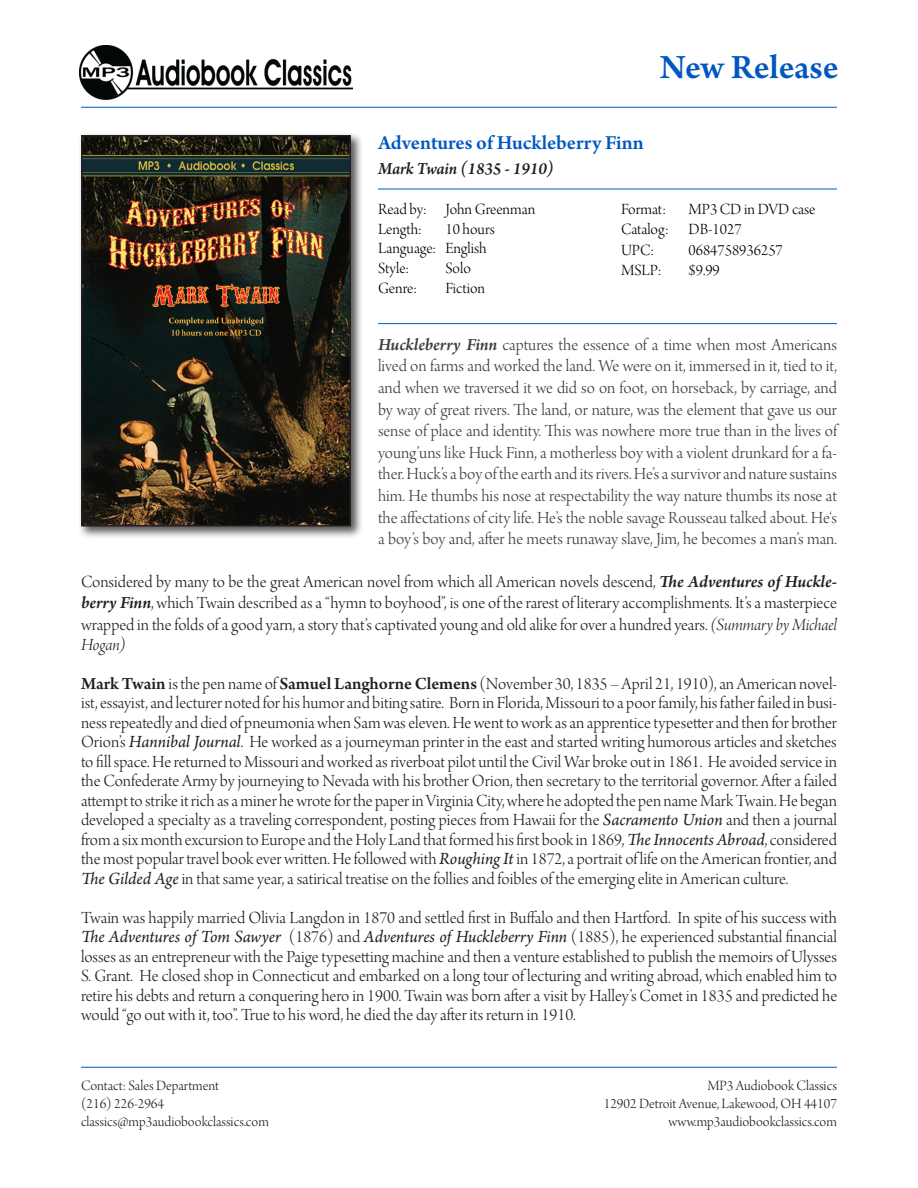
<style>
.page{position:relative;width:918px;height:1188px;background:#fff}
.page>*{position:absolute;margin:0;border:0;box-sizing:border-box;transform-origin:0 0}
.t1{font:600 36px "Arno Pro";letter-spacing:-.005em;color:#0057c2}
.t2{font:600 21px "Arno Pro";color:#0057c2}
.Description{font:18px/19.5px "Arno Pro Light Display";color:#231f20;text-align:justify}
.Summary{font:18px/21.6px "Arno Pro Light Display";color:#3e3e3f;text-align:justify}
.Description-2{font:italic 600 18px "Arno Pro";letter-spacing:-.005em;color:#231f20;scale:.95 1}
.Description-3{font:18px "Arno Pro Light Italic Display";letter-spacing:-.005em;color:#231f20}
.Data_table{font:16.5px "Arno Pro Light Display";color:#000}
.Data_table_2{font:16.5px/19.8px "Arno Pro Light Display";color:#000}
.Description-4{font:15px "Arno Pro Light Display";color:#231f20}
.s1{font-family:"Arno Pro";font-weight:600;font-style:italic}
.s2{font-family:"Arno Pro Light Italic Display"}
.s3{font-family:"Arno Pro";font-weight:600}
.s4{font-family:"Arno Pro";font-style:italic}
</style>
<div class="page">
<hr style="left:378px;top:189px;width:459px;height:1px;background:#0057c2">
<hr style="left:378px;top:323px;width:459px;height:1px;background:#0057c2">
<hr style="left:81px;top:1067px;width:756px;height:1px;background:#0057c2">
<hr style="left:81px;top:107px;width:756px;height:1px;background:#0057c2">
<div style="left:78px;top:132px;width:286px;height:407px;background:#231f20;opacity:.75"></div>
<img style="left:84px;top:138px;width:264px;height:385px">
<div style="left:81px;top:135px;width:270px;height:391px;border:2px solid #231f20"></div>
<img style="left:79px;top:45px;width:274px;height:54px">
<p class="t1" style="left:660px;top:47px;width:180px">New Release</p>
<p class="t2" style="left:378px;top:131px;width:267px">Adventures of Huckleberry Finn</p>
<p class="Description-2" style="left:378px;top:158px;width:186px">Mark Twain (1835 - 1910)</p>
<p class="Data_table" style="left:378px;top:200px;width:159px">Read by: John Greenman</p>
<p class="Data_table" style="left:378px;top:220px;width:45px">Length:</p>
<p class="Data_table" style="left:446px;top:220px;width:51px">10 hours</p>
<p class="Data_table" style="left:378px;top:240px;width:110px">Language: English</p>
<p class="Data_table" style="left:378px;top:259px;width:33px">Style:</p>
<p class="Data_table" style="left:446px;top:259px;width:27px">Solo</p>
<p class="Data_table" style="left:378px;top:279px;width:40px">Genre:</p>
<p class="Data_table" style="left:446px;top:279px;width:41px">Fiction</p>
<p class="Data_table_2" style="left:621px;top:200px;width:196px;text-indent:68px">MP3 CD in DVD case<br>Catalog: DB-1027</p>
<p class="Data_table_2" style="left:621px;top:242px;width:35px">UPC:</p>
<p class="Data_table_2" style="left:689px;top:242px;width:96px">0684758936257</p>
<p class="Data_table_2" style="left:621px;top:261px;width:42px">MSLP:</p>
<p class="Data_table_2" style="left:689px;top:261px;width:33px">$9.99</p>
<p class="Data_table_2" style="left:621px;top:200px;width:47px">Format:</p>
<p class="Summary" style="left:378px;top:335px;width:461px"><span class="s1">Huckleberry Finn</span> captures the essence of a time when most Americans lived on farms and worked the land. We were on it, immersed in it, tied to it, and when we traversed it we did so on foot, on horseback, by carriage, and by way of great rivers. The land, or nature, was the element that gave us our sense of place and identity. This was nowhere more true than in the lives of young’uns like Huck Finn, a motherless boy with a violent drunkard for a fa&shy;ther. Huck’s a boy of the earth and its rivers. He’s a survivor and nature sustains him. He thumbs his nose at respectability the way nature thumbs its nose at the affectations of city life. He’s the noble savage Rousseau talked about. He‘s a boy’s boy and, after he meets runaway slave, Jim, he becomes a man’s man.</p>
<p class="Description" style="left:81px;top:572px;width:757px;line-height:21.6px">Considered by many to be the great American novel from which all American novels descend, <span class="s1">The Adventures of Huckle&shy;berry Finn</span>, which Twain described as a “hymn to boyhood”, is one of the rarest of literary accomplishments. It’s a masterpiece wrapped in the folds of a good yarn, a story that’s captivated young and old alike for over a hundred years. <span class="s2">(Summary by Michael</span></p>
<p class="Description-3" style="left:81px;top:634px;width:46px">Hogan)</p>
<p class="Description" style="left:81px;top:675px;width:758px"><span class="s3">Mark Twain</span> is the pen name of <span class="s3">Samuel Langhorne Clemens</span> (November 30, 1835 – April 21, 1910), an American novel&shy;ist, essayist, and lecturer noted for his humor and biting satire. Born in Florida, Missouri to a poor family, his father failed in busi&shy;ness repeatedly and died of pneumonia when Sam was eleven. He went to work as an apprentice typesetter and then for brother Orion’s <span class="s4">Hannibal Journal</span>. He worked as a journeyman printer in the east and started writing humorous articles and sketches to fill space. He returned to Missouri and worked as riverboat pilot until the Civil War broke out in 1861. He avoided service in the Confederate Army by journeying to Nevada with his brother Orion, then secretary to the territorial governor. After a failed attempt to strike it rich as a miner he wrote for the paper in Virginia City, where he adopted the pen name Mark Twain. He began developed a specialty as a traveling correspondent, posting pieces from Hawaii for the <span class="s4">Sacramento Union</span> and then a journal from a six month excursion to Europe and the Holy Land that formed his first book in 1869, <span class="s4">The Innocents Abroad</span>, considered the most popular travel book ever written. He followed with <span class="s4">Roughing It</span> in 1872, a portrait of life on the American frontier, and <span class="s4">The Gilded Age</span> in that same year, a satirical treatise on the follies and foibles of the emerging elite in American culture.</p>
<p class="Description" style="left:81px;top:909px;width:758px">Twain was happily married Olivia Langdon in 1870 and settled first in Buffalo and then Hartford. In spite of his success with <span class="s4">The Adventures of Tom Sawyer</span> (1876) and <span class="s4">Adventures of Huckleberry Finn</span> (1885), he experienced substantial financial losses as an entrepreneur with the Paige typesetting machine and then a venture established to publish the memoirs of Ulysses S. Grant. He closed shop in Connecticut and embarked on a long tour of lecturing and writing abroad, which enabled him to retire his debts and return a conquering hero in 1900. Twain was born after a visit by Halley’s Comet in 1835 and predicted he would “go out with it, too”. True to his word, he died the day after its return in 1910.</p>
<p class="Description-4" style="left:81px;top:1078px;width:140px">Contact: Sales Department</p>
<p class="Description-4" style="left:81px;top:1096px;width:85px">(216) 226-2964</p>
<p class="Description-4" style="left:81px;top:1114px;width:189px">classics@mp3audiobookclassics.com</p>
<p class="Description-4" style="left:707px;top:1078px;width:131px">MP3 Audiobook Classics</p>
<p class="Description-4" style="left:604px;top:1096px;width:235px">12902 Detroit Avenue, Lakewood, OH 44107</p>
<p class="Description-4" style="left:669px;top:1114px;width:170px">www.mp3audiobookclassics.com</p>
</div>
